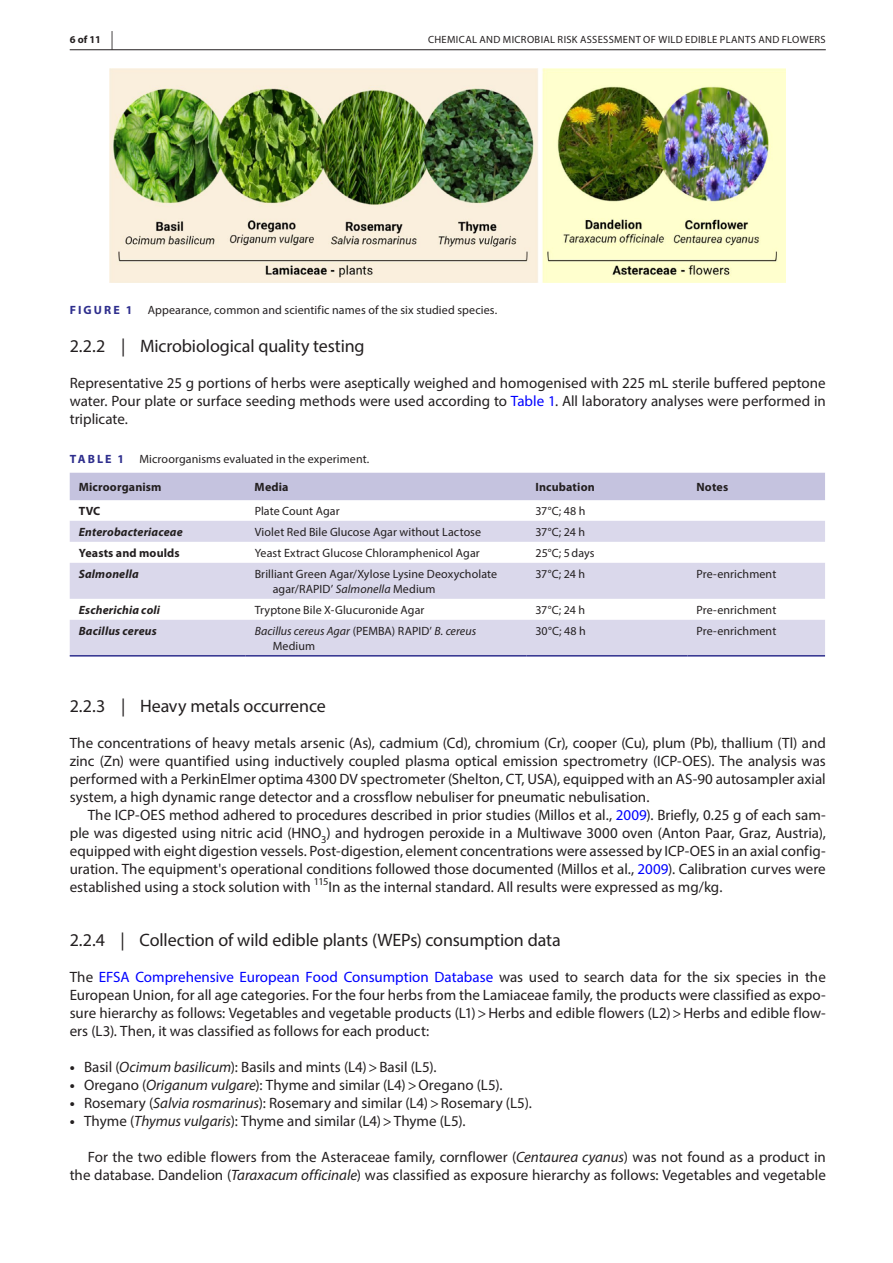
<style>
.page{position:relative;width:893px;height:1263px;background:#fff}
.page>*{position:absolute;margin:0;border:0;box-sizing:border-box;transform-origin:0 0}
.t1{font:18px "Myriad Pro";letter-spacing:-.01em;color:#231f20}
.t2{font:15px/18px "Myriad Pro";color:#231f20;text-align:justify}
.t3{font:12px/15px "Myriad Pro";letter-spacing:.005em;color:#231f20}
.t4{font:italic 700 12px "Myriad Pro";letter-spacing:.015em;color:#231f20}
.t5{font:700 12px "Myriad Pro";letter-spacing:.015em;color:#231f20}
.t6{font:italic 12px/15px "Myriad Pro";letter-spacing:.005em;color:#231f20}
.t7{font:700 12px "Myriad Pro";letter-spacing:.175em;color:#2e2e8d}
.t8{font:10.5px "Myriad Pro";letter-spacing:.035em;color:#231f20}
.t9{font:700 10.5px "Myriad Pro";color:#231f20}
.s1{font-size:18.6px}
.s2{color:#00f}
.s3{font-style:italic}
.s4{font-style:normal}
.s5{font-weight:700}
</style>
<div class="page">
<hr style="left:70px;top:49px;width:756px;height:1px;background:#231f20">
<img style="left:110px;top:68px;width:676px;height:214px">
<div style="left:70px;top:473px;width:755px;height:27px;background:#c5c3df"></div>
<svg style="left:70px;top:521px;width:755px;height:134px;fill:#dad8eb"></svg>
<hr style="left:70px;top:655px;width:176px;height:1px;background:#2e2e8d">
<hr style="left:246px;top:655px;width:280px;height:1px;background:#2e2e8d">
<hr style="left:526px;top:655px;width:161px;height:1px;background:#2e2e8d">
<hr style="left:687px;top:655px;width:138px;height:1px;background:#2e2e8d">
<p class="t9" style="left:70px;top:32px;width:45px">6 of 11 <span class="s1">|</span></p>
<p class="t8" style="left:428px;top:33px;width:399px">CHEMICAL AND MICROBIAL RISK ASSESSMENT OF WILD EDIBLE PLANTS AND FLOWERS</p>
<p class="t7" style="left:70px;top:302px;width:64px">FIGURE 1</p>
<p class="t3" style="left:148px;top:302px;width:351px">Appearance, common and scientific names of the six studied species.</p>
<p class="t1" style="left:70px;top:335px;width:296px">2.2.2 | Microbiological quality testing</p>
<p class="t2" style="left:70px;top:374px;width:757px">Representative 25 g portions of herbs were aseptically weighed and homogenised with 225 mL sterile buffered peptone water. Pour plate or surface seeding methods were used according to <span class="s2">Table 1</span>. All laboratory analyses were performed in triplicate.</p>
<p class="t7" style="left:70px;top:451px;width:56px">TABLE 1</p>
<p class="t3" style="left:139px;top:451px;width:231px">Microorganisms evaluated in the experiment.</p>
<p class="t5" style="left:79px;top:479px;width:84px">Microorganism</p>
<p class="t5" style="left:255px;top:479px;width:35px">Media</p>
<p class="t5" style="left:535px;top:479px;width:61px">Incubation</p>
<p class="t5" style="left:696px;top:479px;width:33px">Notes</p>
<p class="t5" style="left:79px;top:503px;width:23px">TVC</p>
<p class="t3" style="left:255px;top:503px;width:87px">Plate Count Agar</p>
<p class="t3" style="left:535px;top:503px;width:52px">37°C; 48 h</p>
<p class="t4" style="left:79px;top:524px;width:106px">Enterobacteriaceae</p>
<p class="t3" style="left:255px;top:524px;width:228px">Violet Red Bile Glucose Agar without Lactose</p>
<p class="t3" style="left:535px;top:524px;width:51px">37°C; 24 h</p>
<p class="t5" style="left:79px;top:545px;width:103px">Yeasts and moulds</p>
<p class="t3" style="left:255px;top:545px;width:227px">Yeast Extract Glucose Chloramphenicol Agar</p>
<p class="t3" style="left:535px;top:545px;width:61px">25°C; 5days</p>
<p class="t4" style="left:79px;top:566px;width:62px">Salmonella</p>
<p class="t3" style="left:273px;top:566px;width:226px;text-indent:-18px">Brilliant Green Agar/Xylose Lysine Deoxycholate agar/RAPID’ <span class="s3">Salmonella</span> Medium</p>
<p class="t3" style="left:535px;top:566px;width:51px">37°C; 24 h</p>
<p class="t3" style="left:696px;top:566px;width:81px">Pre-enrichment</p>
<p class="t4" style="left:79px;top:602px;width:83px">Escherichia coli</p>
<p class="t3" style="left:255px;top:602px;width:171px">Tryptone Bile X-Glucuronide Agar</p>
<p class="t3" style="left:535px;top:602px;width:51px">37°C; 24 h</p>
<p class="t3" style="left:696px;top:602px;width:81px">Pre-enrichment</p>
<p class="t4" style="left:79px;top:623px;width:79px">Bacillus cereus</p>
<p class="t6" style="left:273px;top:623px;width:205px;text-indent:-18px">Bacillus cereus Agar <span class="s4">(PEMBA) RAPID’</span> B. cereus<br><span class="s4">Medium</span></p>
<p class="t3" style="left:535px;top:623px;width:52px">30°C; 48 h</p>
<p class="t3" style="left:696px;top:623px;width:81px">Pre-enrichment</p>
<p class="t1" style="left:70px;top:695px;width:258px">2.2.3 | Heavy metals occurrence</p>
<p class="t2" style="left:70px;top:734px;width:758px">The concentrations of heavy metals arsenic (As), cadmium (Cd), chromium (Cr), cooper (Cu), plum (Pb), thallium (Tl) and zinc (Zn) were quantified using inductively coupled plasma optical emission spectrometry (ICP-OES). The analysis was performed with a PerkinElmer optima 4300 DV spectrometer (Shelton, CT, USA), equipped with an AS-90 autosampler axial system, a high dynamic range detector and a crossflow nebuliser for pneumatic nebulisation.</p>
<p class="t2" style="left:70px;top:806px;width:758px;text-indent:18px">The ICP-OES method adhered to procedures described in prior studies (Millos et al., <span class="s2">2009</span>). Briefly, 0.25 g of each sam&shy;ple was digested using nitric acid (HNO<sub>3</sub>) and hydrogen peroxide in a Multiwave 3000 oven (Anton Paar, Graz, Austria), equipped with eight digestion vessels. Post-digestion, element concentrations were assessed by ICP-OES in an axial config&shy;uration. The equipment's operational conditions followed those documented (Millos et al., <span class="s2">2009</span>). Calibration curves were established using a stock solution with</p>
<p class="t8" style="left:314px;top:875px;width:16px">115</p>
<p class="t2" style="left:329px;top:878px;width:395px">In as the internal standard. All results were expressed as mg/kg.</p>
<p class="t1" style="left:70px;top:929px;width:492px">2.2.4 | Collection of wild edible plants (WEPs) consumption data</p>
<p class="t2" style="left:70px;top:968px;width:758px">The <span class="s2">EFSA Comprehensive European Food Consumption Database</span> was used to search data for the six species in the European Union, for all age categories. For the four herbs from the Lamiaceae family, the products were classified as expo&shy;sure hierarchy as follows: Vegetables and vegetable products (L1)&gt;Herbs and edible flowers (L2)&gt;Herbs and edible flow&shy;ers (L3). Then, it was classified as follows for each product:</p>
<p class="t2" style="left:70px;top:1058px;width:368px"><span class="s5">•</span> Basil (<span class="s3">Ocimum basilicum</span>): Basils and mints (L4)&gt;Basil (L5).</p>
<p class="t2" style="left:70px;top:1076px;width:434px"><span class="s5">•</span> Oregano (<span class="s3">Origanum vulgare</span>): Thyme and similar (L4)&gt;Oregano (L5).</p>
<p class="t2" style="left:70px;top:1094px;width:463px"><span class="s5">•</span> Rosemary (<span class="s3">Salvia rosmarinus</span>): Rosemary and similar (L4)&gt;Rosemary (L5).</p>
<p class="t2" style="left:70px;top:1112px;width:397px"><span class="s5">•</span> Thyme (<span class="s3">Thymus vulgaris</span>): Thyme and similar (L4)&gt;Thyme (L5).</p>
<p class="t2" style="left:70px;top:1148px;width:758px;text-align:right">For the two edible flowers from the Asteraceae family, cornflower (<span class="s3">Centaurea cyanus</span>) was not found as a product in the database. Dandelion (<span class="s3">Taraxacum officinale</span>) was classified as exposure hierarchy as follows: Vegetables and vegetable</p>
</div>
